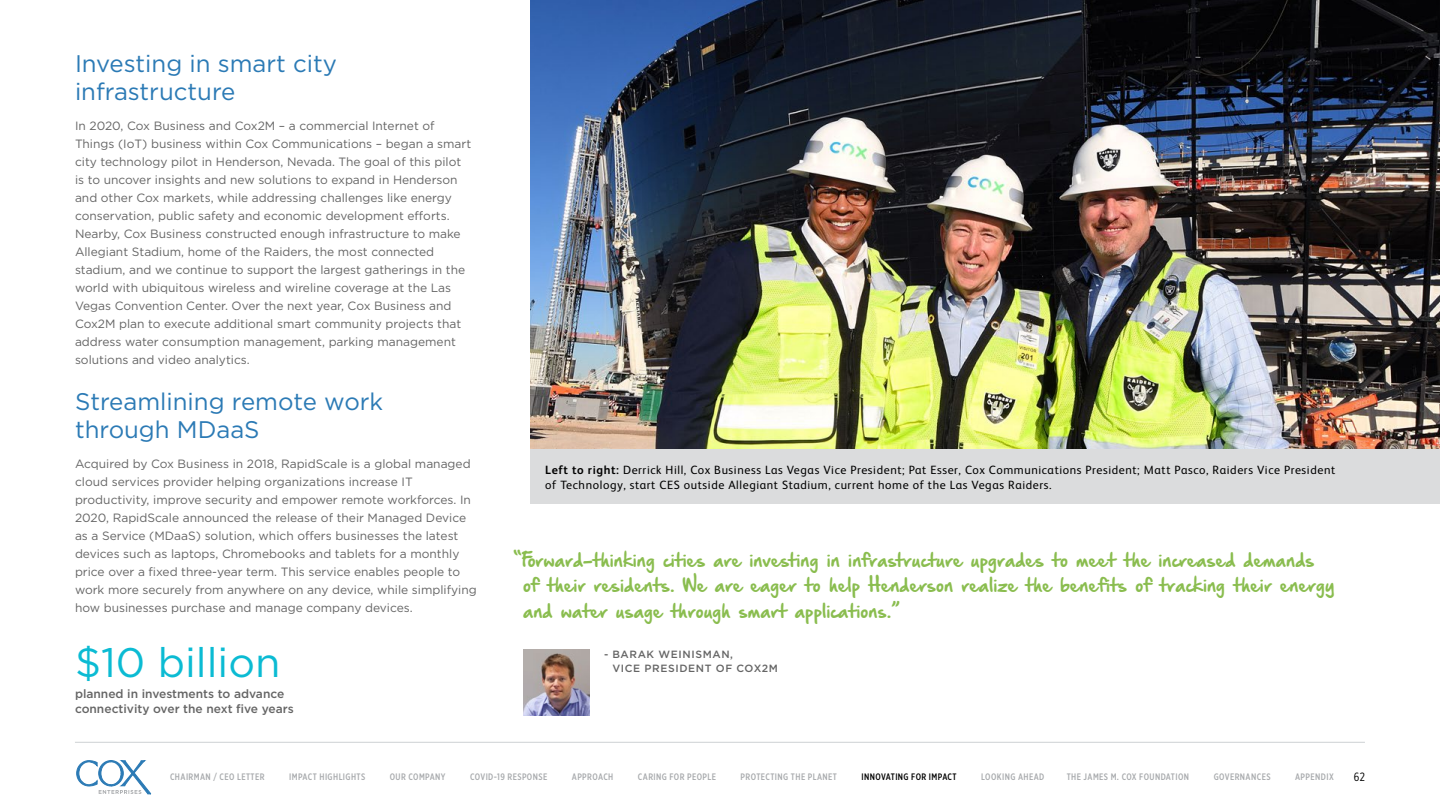
<style>
.page{position:relative;width:1440px;height:810px;background:#fff}
.page>*{position:absolute;margin:0;border:0;box-sizing:border-box;transform-origin:0 0}
.t1{font:41.25px "Gotham Pro";color:#0bbbd3}
.t2{font:24px/28.8px "Gotham Pro";color:#2b7ab5}
.t3{font:16.5px/25.5px "Hand Of Sean Demo";letter-spacing:-.01em;color:#8abd4f}
.t4{font:12px/18px "Gotham Pro";color:#656565}
.t5{font:12px/15px "FS Albert";letter-spacing:.05em;color:#000}
.t6{font:500 12px/15px "Gotham Pro";color:#656565}
.t7{font:12px "Gotham X Narrow";color:#000}
.t8{font:500 10.5px/13.5px "Gotham Pro";letter-spacing:.06em;color:#656565}
.t9{font:500 9.3px "Gotham X Narrow";letter-spacing:.045em;color:#a8aaad}
.t10{font:500 9.3px "Gotham X Narrow";letter-spacing:.045em;color:#000}
.s1{font-weight:700}
</style>
<div class="page">
<hr style="left:75px;top:742px;width:1290px;height:1px;background:#cdd1d4">
<svg style="left:76px;top:760px;width:76px;height:34px"></svg>
<img style="left:530px;top:0;width:910px;height:450px">
<img style="left:523px;top:650px;width:66px;height:66px">
<div style="left:530px;top:450px;width:910px;height:54px;background:#dbdcdd"></div>
<h2 class="t2" style="left:75px;top:49px;width:263px">Investing in smart city infrastructure</h2>
<p class="t4" style="left:75px;top:117px;width:398px">In 2020, Cox Business and Cox2M – a commercial Internet of Things (IoT) business within Cox Communications – began a smart city technology pilot in Henderson, Nevada. The goal of this pilot is to uncover insights and new solutions to expand in Henderson and other Cox markets, while addressing challenges like energy conservation, public safety and economic development efforts.<br>Nearby, Cox Business constructed enough infrastructure to make Allegiant Stadium, home of the Raiders, the most connected stadium, and we continue to support the largest gatherings in the world with ubiquitous wireless and wireline coverage at the Las Vegas Convention Center. Over the next year, Cox Business and Cox2M plan to execute additional smart community projects that address water consumption management, parking management solutions and video analytics.</p>
<h2 class="t2" style="left:75px;top:387px;width:310px">Streamlining remote work through MDaaS</h2>
<p class="t4" style="left:75px;top:455px;width:403px">Acquired by Cox Business in 2018, RapidScale is a global managed cloud services provider helping organizations increase IT productivity, improve security and empower remote workforces. In 2020, RapidScale announced the release of their Managed Device as a Service (MDaaS) solution, which offers businesses the latest devices such as laptops, Chromebooks and tablets for a monthly price over a fixed three-year term. This service enables people to work more securely from anywhere on any device, while simplifying how businesses purchase and manage company devices.</p>
<h1 class="t1" style="left:75px;top:639px;width:207px">$10 billion</h1>
<p class="t6" style="left:75px;top:686px;width:220px">planned in investments to advance connectivity over the next five years</p>
<p class="t5" style="left:545px;top:462px;width:792px"><span class="s1">Left to right:</span> Derrick Hill, Cox Business Las Vegas Vice President; Pat Esser, Cox Communications President; Matt Pasco, Raiders Vice President of Technology, start CES outside Allegiant Stadium, current home of the Las Vegas Raiders.</p>
<p class="t3" style="left:523px;top:548px;width:813px;text-indent:-9px">“Forward-thinking cities are investing in infrastructure upgrades to meet the increased demands of their residents. We are eager to help Henderson realize the benefits of tracking their energy and water usage through smart applications.”</p>
<p class="t8" style="left:612px;top:647px;width:167px;text-indent:-8px">- BARAK WEINISMAN,<br>VICE PRESIDENT OF COX2M</p>
<p class="t9" style="left:170px;top:771px;width:96px">CHAIRMAN / CEO LETTER</p>
<p class="t9" style="left:289px;top:771px;width:78px">IMPACT HIGHLIGHTS</p>
<p class="t9" style="left:390px;top:771px;width:57px">OUR COMPANY</p>
<p class="t9" style="left:470px;top:771px;width:79px">COVID-19 RESPONSE</p>
<p class="t9" style="left:572px;top:771px;width:43px">APPROACH</p>
<p class="t9" style="left:638px;top:771px;width:80px">CARING FOR PEOPLE</p>
<p class="t9" style="left:741px;top:771px;width:98px">PROTECTING THE PLANET</p>
<p class="t10" style="left:862px;top:771px;width:97px">INNOVATING FOR IMPACT</p>
<p class="t9" style="left:981px;top:771px;width:65px">LOOKING AHEAD</p>
<p class="t9" style="left:1067px;top:771px;width:124px">THE JAMES M. COX FOUNDATION</p>
<p class="t9" style="left:1214px;top:771px;width:58px">GOVERNANCES</p>
<p class="t9" style="left:1295px;top:771px;width:40px">APPENDIX</p>
<p class="t7" style="left:1354px;top:769px;width:13px">62</p>
</div>
